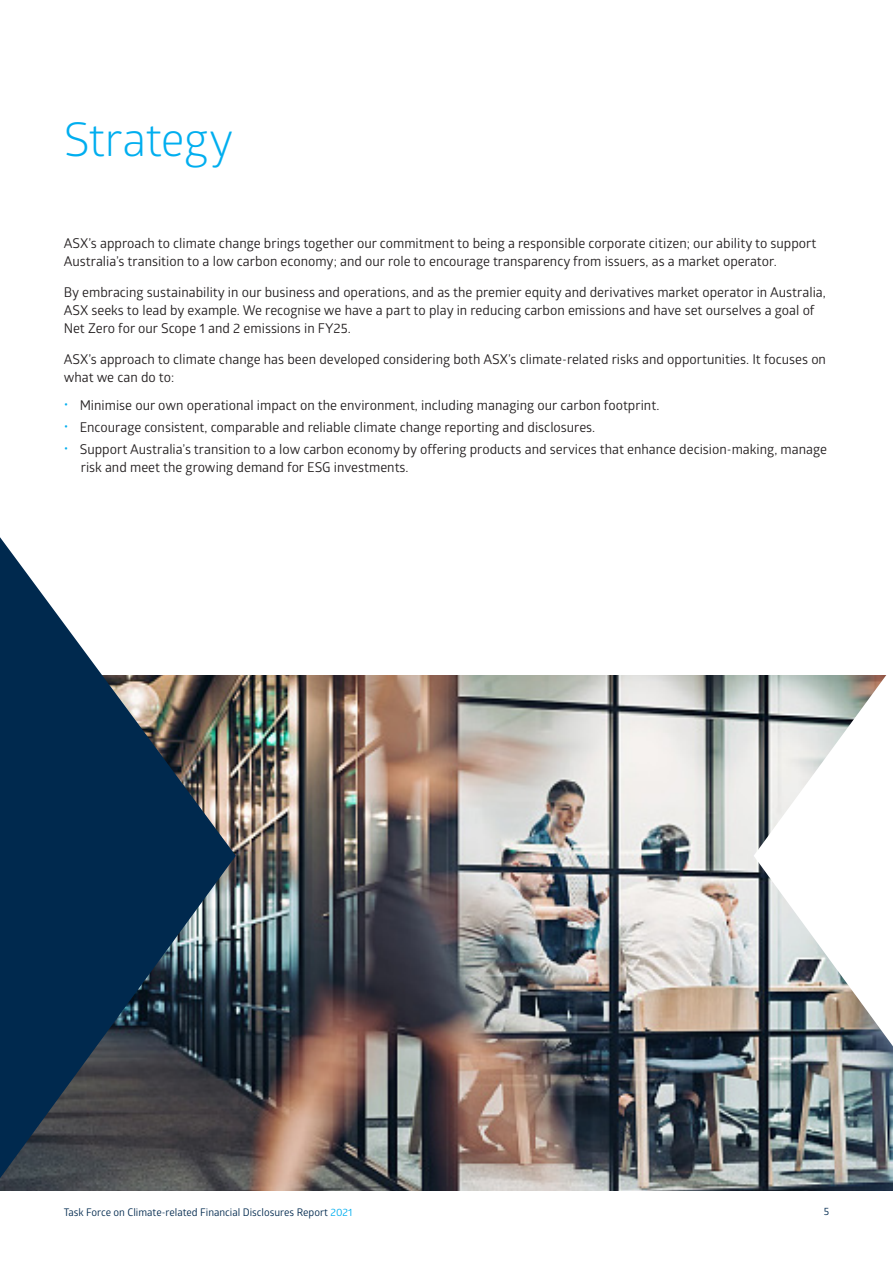
<style>
.page{position:relative;width:893px;height:1263px;background:#fff}
.page>*{position:absolute;margin:0;border:0;box-sizing:border-box;transform-origin:0 0}
.t1{font:46.5px "Glober";letter-spacing:-.01em;color:#00aeef}
.Body{font:13.5px/18px "Glober";color:#231f20}
.t2{font:10.5px "Glober";color:#00294e}
.s1{color:#00aeef}
</style>
<div class="page">
<img style="left:0;top:675px;width:893px;height:515px">
<svg style="left:754px;top:675px;width:139px;height:371px"></svg>
<svg style="left:0;top:537px;width:236px;height:641px;fill:#05294e"></svg>
<p class="t1" style="left:64px;top:107px;width:171px">Strategy</p>
<p class="Body" style="left:64px;top:234px;width:754px">ASX’s approach to climate change brings together our commitment to being a responsible corporate citizen; our ability to support<br>Australia’s transition to a low carbon economy; and our role to encourage transparency from issuers, as a market operator.</p>
<p class="Body" style="left:64px;top:283px;width:764px">By embracing sustainability in our business and operations, and as the premier equity and derivatives market operator in Australia,<br>ASX seeks to lead by example. We recognise we have a part to play in reducing carbon emissions and have set ourselves a goal of<br>Net Zero for our Scope 1 and 2 emissions in FY25.</p>
<p class="Body" style="left:64px;top:350px;width:764px">ASX’s approach to climate change has been developed considering both ASX’s climate-related risks and opportunities. It focuses on what we can do to:</p>
<p class="Body" style="left:80px;top:395px;width:581px">Minimise our own operational impact on the environment, including managing our carbon footprint.</p>
<p class="Body" style="left:80px;top:418px;width:517px">Encourage consistent, comparable and reliable climate change reporting and disclosures.</p>
<p class="Body" style="left:80px;top:440px;width:749px">Support Australia’s transition to a low carbon economy by offering products and services that enhance decision-making, manage risk and meet the growing demand for ESG investments.</p>
<p class="t2" style="left:64px;top:1204px;width:290px">Task Force on Climate-related Financial Disclosures Report <span class="s1">2021</span></p>
<p class="t2" style="left:824px;top:1204px;width:7px">5</p>
</div>
